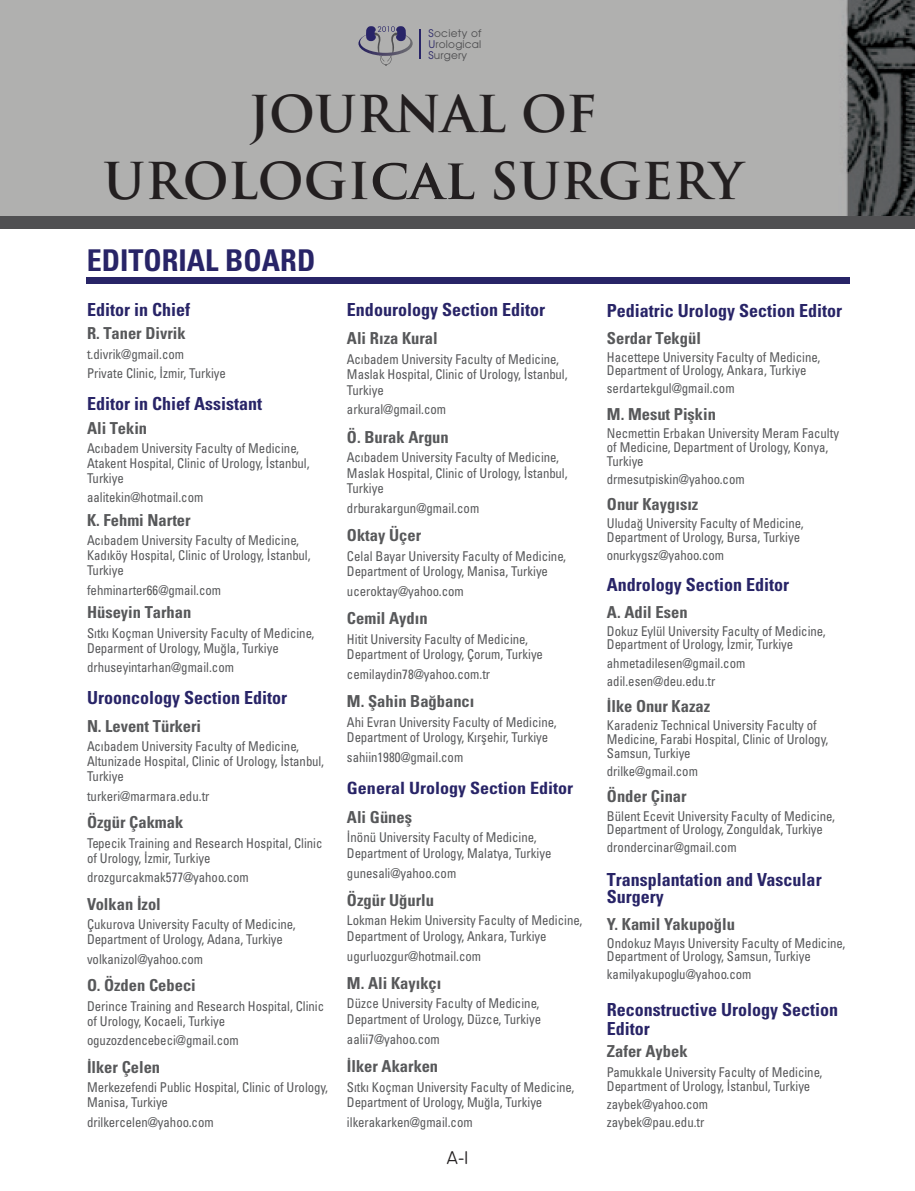
<style>
.page{position:relative;width:915px;height:1191px;background:#fff}
.page>*{position:absolute;margin:0;border:0;box-sizing:border-box;transform-origin:0 0}
.t1{font:700 49.5px/66.6px "Trajan Pro";color:#231f20;text-align:center}
.t2{font:30px "Univers Cond Bd Tr";color:#282467}
.t3{font:18px/16.8px "Univers Cond Bd Tr";color:#282467}
.t4{font:18px "VAG Rounded Thin Tr";color:#231f20}
.t5{font:16.95px "Univers Cond Bd Tr";color:#282467;scale:1.06 1}
.t6{font:16.5px "Univers Cond Bd Tr";color:#57585a}
.t7{font:13.5px/15px "Univers Condensed Tr";color:#57585a;scale:.95 1}
.t8{font:10.5px/11.2px "Avant Garde Tr";letter-spacing:.02em;color:#505052;text-align:justify}
.s1{color:#282467}
.s2{font-size:55.5px}
</style>
<div class="page">
<img style="left:0;top:0;width:914px;height:216px">
<div style="left:0;top:216px;width:914px;height:13px;background:#505052"></div>
<hr style="left:419px;top:29px;width:2px;height:30px;background:#282467">
<svg style="left:358px;top:26px;width:54px;height:41px;background:#92919c"></svg>
<div style="left:87px;top:277px;width:762px;height:6px;background:#282467"></div>
<p class="t8" style="left:428px;top:27px;width:54px"><span class="s1">S</span>ociety of <span class="s1">U</span>rological <span class="s1">S</span>urgery</p>
<h1 class="t1" style="left:103px;top:82px;width:640px">JOURNAL OF<br>UROLOGI<span class="s2">cal</span> SURGERY</h1>
<h2 class="t2" style="left:87px;top:241px;width:230px">EDITORIAL BOARD</h2>
<h3 class="t3" style="left:87px;top:301px;width:105px">Editor in Chief</h3>
<p class="t6" style="left:87px;top:323px;width:100px">R. Taner Divrik</p>
<p class="t7" style="left:87px;top:344px;width:148px;line-height:19.4px">t.divrik@gmail.com<br>Private Clinic, İzmir, Turkiye</p>
<h3 class="t3" style="left:87px;top:395px;width:176px">Editor in Chief Assistant</h3>
<p class="t6" style="left:87px;top:418px;width:62px">Ali Tekin</p>
<p class="t7" style="left:87px;top:440px;width:236px">Acıbadem University Faculty of Medicine,<br>Atakent Hospital, Clinic of Urology, İstanbul,<br>Turkiye</p>
<p class="t7" style="left:87px;top:490px;width:124px">aalitekin@hotmail.com</p>
<p class="t6" style="left:87px;top:510px;width:105px">K. Fehmi Narter</p>
<p class="t7" style="left:87px;top:532px;width:237px">Acıbadem University Faculty of Medicine,<br>Kadıköy Hospital, Clinic of Urology, İstanbul,<br>Turkiye</p>
<p class="t7" style="left:87px;top:582px;width:143px">fehminarter66@gmail.com</p>
<p class="t6" style="left:87px;top:602px;width:106px">Hüseyin Tarhan</p>
<p class="t7" style="left:87px;top:625px;width:241px">Sıtkı Koçman University Faculty of Medicine,<br>Deparment of Urology, Muğla, Turkiye</p>
<p class="t7" style="left:87px;top:659px;width:156px">drhuseyintarhan@gmail.com</p>
<h3 class="t3" style="left:87px;top:689px;width:201px">Urooncology Section Editor</h3>
<p class="t6" style="left:87px;top:716px;width:116px">N. Levent Türkeri</p>
<p class="t7" style="left:87px;top:738px;width:251px">Acıbadem University Faculty of Medicine,<br>Altunizade Hospital, Clinic of Urology, İstanbul,<br>Turkiye</p>
<p class="t7" style="left:87px;top:788px;width:130px">turkeri@marmara.edu.tr</p>
<p class="t6" style="left:87px;top:812px;width:98px">Özgür Çakmak</p>
<p class="t7" style="left:87px;top:835px;width:249px">Tepecik Training and Research Hospital, Clinic of Urology, İzmir, Turkiye</p>
<p class="t7" style="left:87px;top:869px;width:172px">drozgurcakmak577@yahoo.com</p>
<p class="t6" style="left:87px;top:894px;width:75px">Volkan İzol</p>
<p class="t7" style="left:87px;top:916px;width:221px">Çukurova University Faculty of Medicine,<br>Department of Urology, Adana, Turkiye</p>
<p class="t7" style="left:87px;top:951px;width:124px">volkanizol@yahoo.com</p>
<p class="t6" style="left:87px;top:975px;width:110px">O. Özden Cebeci</p>
<p class="t7" style="left:87px;top:998px;width:251px">Derince Training and Research Hospital, Clinic of Urology, Kocaeli, Turkiye</p>
<p class="t7" style="left:87px;top:1032px;width:161px">oguzozdencebeci@gmail.com</p>
<p class="t6" style="left:87px;top:1057px;width:75px">İlker Çelen</p>
<p class="t7" style="left:87px;top:1079px;width:255px">Merkezefendi Public Hospital, Clinic of Urology,<br>Manisa, Turkiye</p>
<p class="t7" style="left:87px;top:1114px;width:135px">drilkercelen@yahoo.com</p>
<h3 class="t3" style="left:347px;top:301px;width:199px">Endourology Section Editor</h3>
<p class="t6" style="left:347px;top:328px;width:92px">Ali Rıza Kural</p>
<p class="t7" style="left:347px;top:351px;width:234px;line-height:15.5px">Acıbadem University Faculty of Medicine,<br>Maslak Hospital, Clinic of Urology, İstanbul,<br>Turkiye</p>
<p class="t7" style="left:347px;top:402px;width:106px">arkural@gmail.com</p>
<p class="t6" style="left:347px;top:426px;width:103px">Ö. Burak Argun</p>
<p class="t7" style="left:347px;top:449px;width:234px;line-height:15.5px">Acıbadem University Faculty of Medicine,<br>Maslak Hospital, Clinic of Urology, İstanbul,<br>Turkiye</p>
<p class="t7" style="left:347px;top:500px;width:141px">drburakargun@gmail.com</p>
<p class="t6" style="left:347px;top:525px;width:76px">Oktay Üçer</p>
<p class="t7" style="left:347px;top:548px;width:232px;line-height:15.5px">Celal Bayar University Faculty of Medicine,<br>Department of Urology, Manisa, Turkiye</p>
<p class="t7" style="left:347px;top:583px;width:124px">uceroktay@yahoo.com</p>
<p class="t6" style="left:347px;top:608px;width:82px">Cemil Aydın</p>
<p class="t7" style="left:347px;top:631px;width:208px;line-height:15.5px">Hitit University Faculty of Medicine,<br>Department of Urology, Çorum, Turkiye</p>
<p class="t7" style="left:347px;top:666px;width:152px">cemilaydin78@yahoo.com.tr</p>
<p class="t6" style="left:347px;top:691px;width:129px">M. Şahin Bağbancı</p>
<p class="t7" style="left:347px;top:714px;width:222px;line-height:15.5px">Ahi Evran University Faculty of Medicine,<br>Department of Urology, Kırşehir, Turkiye</p>
<p class="t7" style="left:347px;top:749px;width:124px">sahiin1980@gmail.com</p>
<p class="t5" style="left:347px;top:778px;width:215px">General Urology Section Editor</p>
<p class="t6" style="left:347px;top:806px;width:67px">Ali Güneş</p>
<p class="t7" style="left:347px;top:829px;width:217px;line-height:15.5px">İnönü University Faculty of Medicine,<br>Department of Urology, Malatya, Turkiye</p>
<p class="t7" style="left:347px;top:865px;width:116px">gunesali@yahoo.com</p>
<p class="t6" style="left:347px;top:889px;width:89px">Özgür Uğurlu</p>
<p class="t7" style="left:347px;top:912px;width:249px;line-height:15.5px">Lokman Hekim University Faculty of Medicine,<br>Department of Urology, Ankara, Turkiye</p>
<p class="t7" style="left:347px;top:948px;width:143px">ugurluozgur@hotmail.com</p>
<p class="t6" style="left:347px;top:972px;width:96px">M. Ali Kayıkçı</p>
<p class="t7" style="left:347px;top:995px;width:206px;line-height:15.5px">Düzce University Faculty of Medicine,<br>Department of Urology, Düzce, Turkiye</p>
<p class="t7" style="left:347px;top:1031px;width:99px">aalii7@yahoo.com</p>
<p class="t6" style="left:347px;top:1055px;width:93px">İlker Akarken</p>
<p class="t7" style="left:347px;top:1078px;width:241px;line-height:15.5px">Sıtkı Koçman University Faculty of Medicine,<br>Department of Urology, Muğla, Turkiye</p>
<p class="t7" style="left:347px;top:1114px;width:134px">ilkerakarken@gmail.com</p>
<h3 class="t4" style="left:447px;top:1147px;width:23px">A-I</h3>
<h3 class="t3" style="left:606px;top:302px;width:237px">Pediatric Urology Section Editor</h3>
<p class="t6" style="left:606px;top:327px;width:96px">Serdar Tekgül</p>
<p class="t7" style="left:606px;top:349px;width:226px;line-height:13.8px">Hacettepe University Faculty of Medicine,<br>Department of Urology, Ankara, Turkiye</p>
<p class="t7" style="left:606px;top:381px;width:136px">serdartekgul@gmail.com</p>
<p class="t6" style="left:606px;top:404px;width:111px">M. Mesut Pişkin</p>
<p class="t7" style="left:606px;top:426px;width:246px;line-height:13.8px">Necmettin Erbakan University Meram Faculty of Medicine, Department of Urology, Konya,<br>Turkiye</p>
<p class="t7" style="left:606px;top:471px;width:146px">drmesutpiskin@yahoo.com</p>
<p class="t6" style="left:606px;top:494px;width:93px">Onur Kaygısız</p>
<p class="t7" style="left:606px;top:516px;width:208px;line-height:13.8px">Uludağ University Faculty of Medicine,<br>Department of Urology, Bursa, Turkiye</p>
<p class="t7" style="left:606px;top:547px;width:125px">onurkygsz@yahoo.com</p>
<h3 class="t3" style="left:606px;top:576px;width:183px">Andrology Section Editor</h3>
<p class="t6" style="left:606px;top:601px;width:82px">A. Adil Esen</p>
<p class="t7" style="left:606px;top:623px;width:232px;line-height:13.8px">Dokuz Eylül University Faculty of Medicine,<br>Department of Urology, İzmir, Turkiye</p>
<p class="t7" style="left:606px;top:653px;width:147px;line-height:18px">ahmetadilesen@gmail.com adil.esen@deu.edu.tr</p>
<p class="t6" style="left:606px;top:696px;width:105px">İlke Onur Kazaz</p>
<p class="t7" style="left:606px;top:718px;width:234px;line-height:13.8px">Karadeniz Technical University Faculty of<br>Medicine, Farabi Hospital, Clinic of Urology,<br>Samsun, Turkiye</p>
<p class="t7" style="left:606px;top:763px;width:97px">drilke@gmail.com</p>
<p class="t6" style="left:606px;top:786px;width:81px">Önder Çinar</p>
<p class="t7" style="left:606px;top:808px;width:241px;line-height:13.8px">Bülent Ecevit University Faculty of Medicine,<br>Department of Urology, Zonguldak, Turkiye</p>
<p class="t7" style="left:606px;top:839px;width:138px">drondercinar@gmail.com</p>
<h3 class="t3" style="left:606px;top:871px;width:216px">Transplantation and Vascular<br>Surgery</h3>
<p class="t6" style="left:606px;top:913px;width:129px">Y. Kamil Yakupoğlu</p>
<p class="t7" style="left:606px;top:935px;width:252px;line-height:13.8px">Ondokuz Mayıs University Faculty of Medicine,<br>Department of Urology, Samsun, Turkiye</p>
<p class="t7" style="left:606px;top:966px;width:154px">kamilyakupoglu@yahoo.com</p>
<h3 class="t3" style="left:606px;top:1000px;width:232px;line-height:18.3px">Reconstructive Urology Section<br>Editor</h3>
<p class="t6" style="left:606px;top:1041px;width:82px">Zafer Aybek</p>
<p class="t7" style="left:606px;top:1064px;width:228px;line-height:13.8px">Pamukkale University Faculty of Medicine,<br>Department of Urology, İstanbul, Turkiye</p>
<p class="t7" style="left:606px;top:1094px;width:108px;line-height:18px">zaybek@yahoo.com zaybek@pau.edu.tr</p>
</div>
